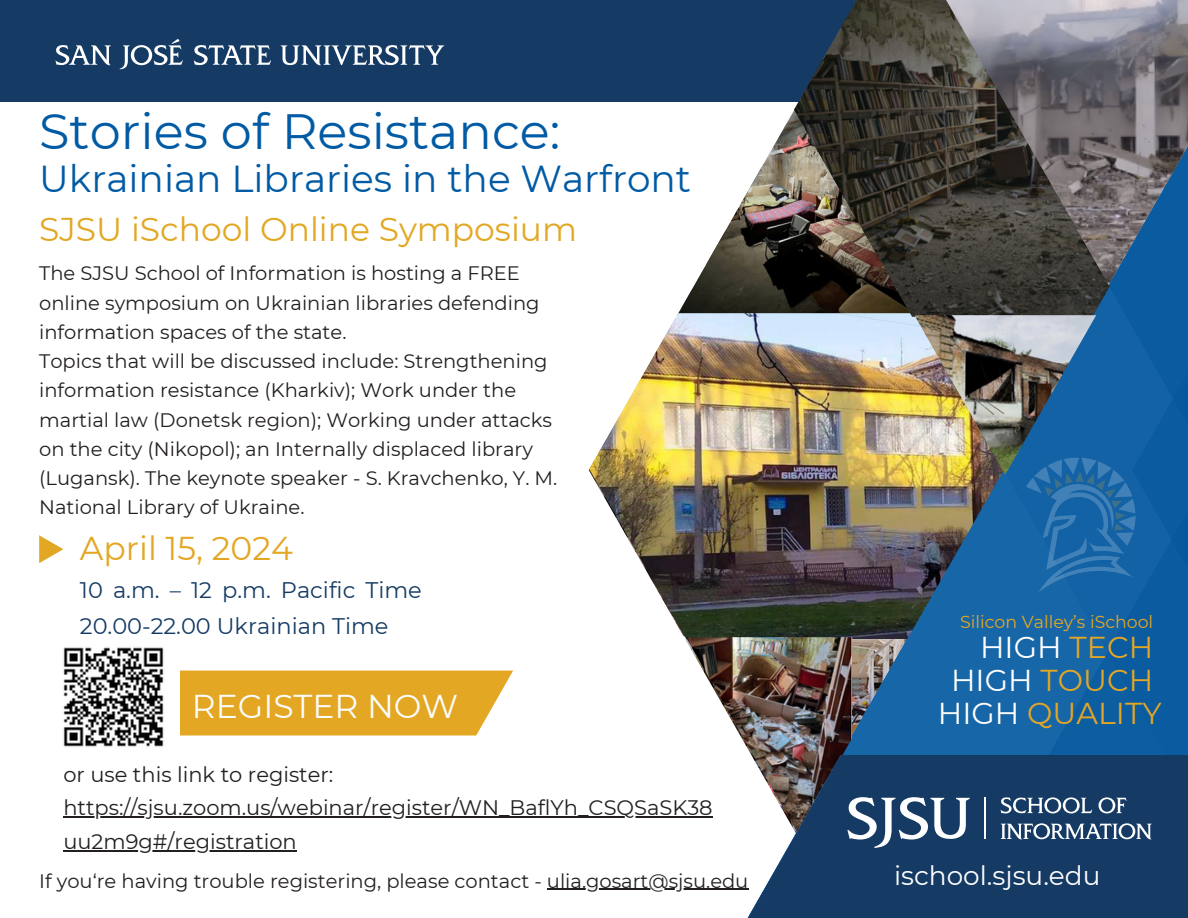
<style>
.page{position:relative;width:1188px;height:918px;background:#fff}
.page>*{position:absolute;margin:0;border:0;box-sizing:border-box;transform-origin:0 0}
.t1{font:49.5px "Montserrat";color:#005aa4}
.t2{font:37.5px "Montserrat";color:#005aa4}
.t3{font:33px "Montserrat";color:#e2a824}
.t4{font:33px "Montserrat";color:#e4a724}
.t5{font:33px "Montserrat";color:#fbfcfc}
.t6{font:30.15px/32.7px "Montserrat";color:#e4a724;text-align:right}
.t7{font:26.4px "Montserrat";color:#fff}
.t8{font:22.5px/36px "Montserrat";color:#153b64}
.t9{font:21px "Montserrat";color:#231f20}
.t10{font:19.5px/29.2px "Montserrat";color:#231f20}
.t11{font:17.4px "Montserrat";color:#e4a724}
.s1{color:#fff}
</style>
<div class="page">
<div style="left:0;top:0;width:1188px;height:102px;background:#153b64"></div>
<img style="left:773px;top:110px;width:21px;height:36px">
<img style="left:589px;top:317px;width:87px;height:306px">
<img style="left:794px;top:0;width:152px;height:146px">
<img style="left:946px;top:0;width:242px;height:146px">
<svg style="left:39px;top:535px;width:24px;height:28px"></svg>
<svg style="left:180px;top:670px;width:333px;height:66px;background:#e5ad33"></svg>
<svg style="left:194px;top:45px;width:77px;height:20px"></svg>
<svg style="left:55px;top:45px;width:56px;height:20px"></svg>
<svg style="left:281px;top:45px;width:163px;height:20px"></svg>
<svg style="left:120px;top:39px;width:63px;height:30px"></svg>
<img style="left:676px;top:146px;width:512px;height:772px">
<img style="left:63px;top:647px;width:101px;height:100px">
<hr style="left:63px;top:816px;width:650px;height:2px;background:#231f20">
<hr style="left:63px;top:850px;width:234px;height:1px;background:#231f20">
<hr style="left:547px;top:889px;width:201px;height:1px;background:#231f20">
<h4 class="t1" style="left:39px;top:101px;width:523px">Stories of Resistance:</h4>
<h4 class="t2" style="left:39px;top:156px;width:653px">Ukrainian Libraries in the Warfront</h4>
<h3 class="t3" style="left:39px;top:209px;width:540px">SJSU iSchool Online Symposium</h3>
<h6 class="t10" style="left:39px;top:259px;width:520px">The SJSU School of Information is hosting a FREE online symposium on Ukrainian libraries defending information spaces of the state.<br>Topics that will be discussed include: Strengthening information resistance (Kharkiv); Work under the martial law (Donetsk region); Working under attacks on the city (Nikopol); an Internally displaced library (Lugansk). The keynote speaker - S. Kravchenko, Y. M.<br>National Library of Ukraine.</h6>
<p class="t4" style="left:80px;top:528px;width:215px">April 15, 2024</p>
<p class="t8" style="left:80px;top:572px;width:343px">10 a.m. – 12 p.m. Pacific Time<br>20.00-22.00 Ukrainian Time</p>
<h1 class="t5" style="left:192px;top:686px;width:268px">REGISTER NOW</h1>
<p class="t9" style="left:63px;top:761px;width:272px">or use this link to register:</p>
<p class="t9" style="left:63px;top:795px;width:651px">https://sjsu.zoom.us/webinar/register/WN_BaflYh_CSQSaSK38</p>
<h2 class="t9" style="left:63px;top:829px;width:235px">uu2m9g#/registration</h2>
<h5 class="t10" style="left:39px;top:866px;width:711px">If you‘re having trouble registering, please contact - ulia.gosart@sjsu.edu</h5>
<p class="t11" style="left:960px;top:611px;width:195px">Silicon Valley’s iSchool</p>
<h3 class="t6" style="left:938px;top:631px;width:225px"><span class="s1">HIGH</span> TECH<br><span class="s1">HIGH</span> TOUCH<br><span class="s1">HIGH</span> QUALITY</h3>
<h5 class="t7" style="left:894px;top:860px;width:208px">ischool.sjsu.edu</h5>
</div>
